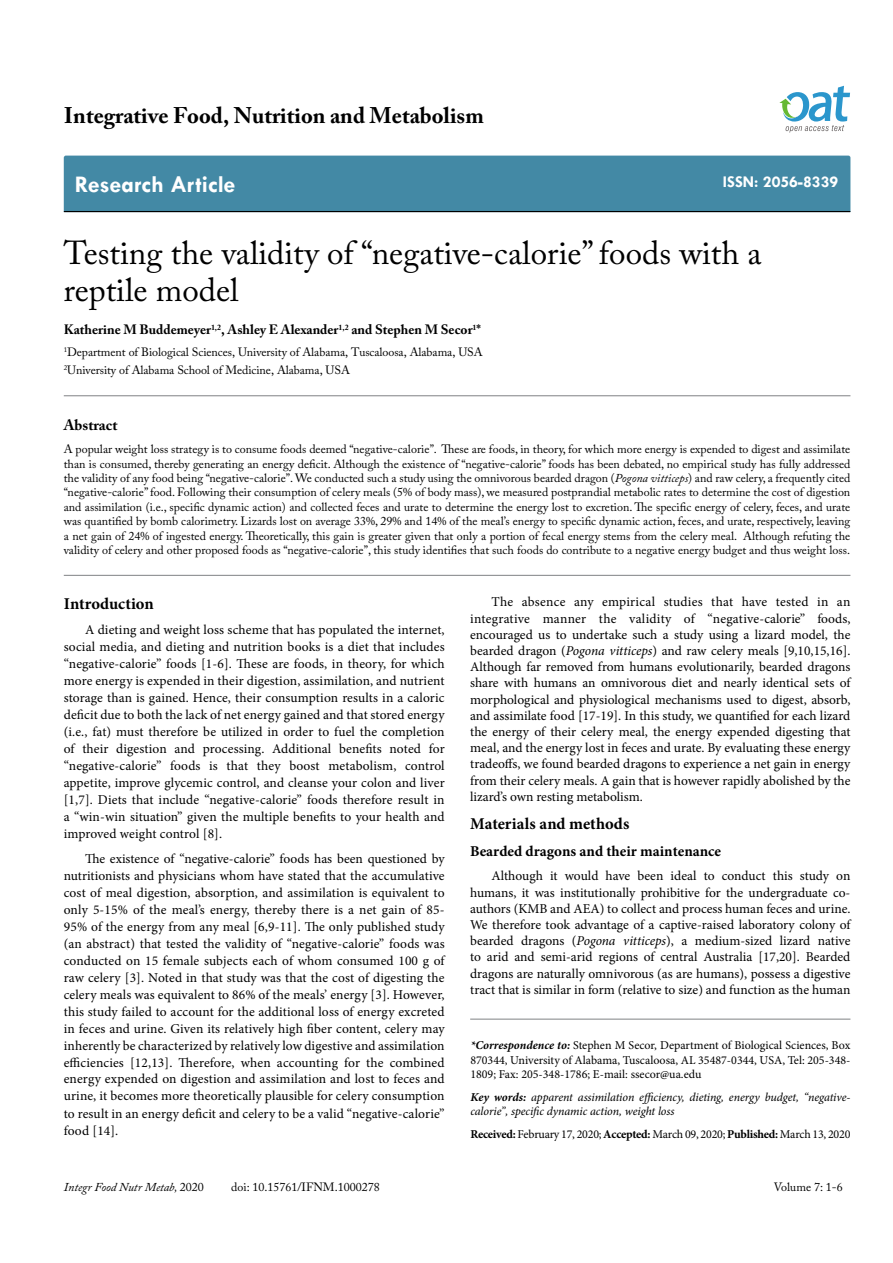
<style>
.page{position:relative;width:893px;height:1263px;background:#fff}
.page>*{position:absolute;margin:0;border:0;box-sizing:border-box;transform-origin:0 0}
.t1{font:33px/37.5px "Adobe Caslon Pro";color:#000}
.t2{font:700 24px "Tw Cen";color:#fff}
.t3{font:700 22.5px "Adobe Caslon Pro";color:#000}
.t4{font:700 16.5px "Minion Pro";color:#000}
.t5{font:700 16.5px "Tw Cen";color:#fff}
.t6{font:700 15px "Minion Pro";color:#000}
.t7{font:700 15px "Adobe Caslon Pro";color:#000}
.t8{font:13.5px/17px "Minion Pro";color:#000;text-align:justify}
.t9{font:700 13.5px "Adobe Caslon Pro";color:#000}
.t10{font:12px/14.4px "Adobe Caslon Pro";letter-spacing:-.005em;color:#000}
.t11{font:12px/14.4px "Minion Pro";letter-spacing:-.005em;color:#000;text-align:justify}
.t12{font:italic 12px/14.4px "Minion Pro";letter-spacing:-.005em;color:#000}
.t13{font:italic 12px "Adobe Caslon Pro";color:#000}
.s1{font-style:italic}
.s2{font-weight:700;font-style:italic}
.s3{font-weight:700}
.s4{font-style:normal}
</style>
<div class="page">
<div style="left:64px;top:156px;width:786px;height:55px;background:#4389a5"></div>
<hr style="left:64px;top:211px;width:786px;height:1px;background:#000">
<svg style="left:779px;top:86px;width:71px;height:47px"></svg>
<hr style="left:470px;top:1019px;width:380px;height:1px;background:#808285">
<hr style="left:64px;top:395px;width:786px;height:1px;background:#808285">
<hr style="left:64px;top:575px;width:786px;height:1px;background:#808285">
<h3 class="t3" style="left:64px;top:102px;width:421px">Integrative Food, Nutrition and Metabolism</h3>
<h2 class="t2" style="left:75px;top:170px;width:162px">Research Article</h2>
<p class="t5" style="left:723px;top:172px;width:117px">ISSN: 2056-8339</p>
<h1 class="t1" style="left:64px;top:233px;width:699px">Testing the validity of “negative-calorie” foods with a reptile model</h1>
<p class="t9" style="left:64px;top:322px;width:419px">Katherine M Buddemeyer<sup>1,2</sup>, Ashley E Alexander<sup>1,2</sup> and Stephen M Secor<sup>1</sup>*</p>
<p class="t10" style="left:64px;top:343px;width:420px;line-height:18px"><sup>1</sup>Department of Biological Sciences, University of Alabama, Tuscaloosa, Alabama, USA<br><sup>2</sup>University of Alabama School of Medicine, Alabama, USA</p>
<p class="t7" style="left:64px;top:416px;width:55px">Abstract</p>
<p class="t10" style="left:64px;top:442px;width:788px;text-align:justify">A popular weight loss strategy is to consume foods deemed “negative-calorie”. These are foods, in theory, for which more energy is expended to digest and assimilate than is consumed, thereby generating an energy deficit. Although the existence of “negative-calorie” foods has been debated, no empirical study has fully addressed the validity of any food being “negative-calorie”. We conducted such a study using the omnivorous bearded dragon (<span class="s1">Pogona vitticeps</span>) and raw celery, a frequently cited “negative-calorie” food. Following their consumption of celery meals (5% of body mass), we measured postprandial metabolic rates to determine the cost of digestion and assimilation (i.e., specific dynamic action) and collected feces and urate to determine the energy lost to excretion. The specific energy of celery, feces, and urate was quantified by bomb calorimetry. Lizards lost on average 33%, 29% and 14% of the meal’s energy to specific dynamic action, feces, and urate, respectively, leaving a net gain of 24% of ingested energy. Theoretically, this gain is greater given that only a portion of fecal energy stems from the celery meal. Although refuting the validity of celery and other proposed foods as “negative-calorie”, this study identifies that such foods do contribute to a negative energy budget and thus weight loss.</p>
<p class="t8" style="left:470px;top:594px;width:382px;line-height:16.2px;text-indent:21px">The absence any empirical studies that have tested in an integrative manner the validity of “negative-calorie” foods, encouraged us to undertake such a study using a lizard model, the bearded dragon (<span class="s1">Pogona vitticeps</span>) and raw celery meals [9,10,15,16].<br>Although far removed from humans evolutionarily, bearded dragons share with humans an omnivorous diet and nearly identical sets of morphological and physiological mechanisms used to digest, absorb, and assimilate food [17-19]. In this study, we quantified for each lizard the energy of their celery meal, the energy expended digesting that meal, and the energy lost in feces and urate. By evaluating these energy tradeoffs, we found bearded dragons to experience a net gain in energy from their celery meals. A gain that is however rapidly abolished by the lizard’s own resting metabolism.</p>
<p class="t4" style="left:470px;top:812px;width:161px">Materials and methods</p>
<p class="t6" style="left:470px;top:840px;width:252px">Bearded dragons and their maintenance</p>
<p class="t8" style="left:470px;top:868px;width:382px;line-height:16.2px;text-indent:21px">Although it would have been ideal to conduct this study on humans, it was institutionally prohibitive for the undergraduate co&shy;authors (KMB and AEA) to collect and process human feces and urine.<br>We therefore took advantage of a captive-raised laboratory colony of bearded dragons (<span class="s1">Pogona vitticeps</span>), a medium-sized lizard native to arid and semi-arid regions of central Australia [17,20]. Bearded dragons are naturally omnivorous (as are humans), possess a digestive tract that is similar in form (relative to size) and function as the human</p>
<p class="t4" style="left:64px;top:592px;width:91px">Introduction</p>
<p class="t8" style="left:64px;top:621px;width:382px;text-indent:21px">A dieting and weight loss scheme that has populated the internet, social media, and dieting and nutrition books is a diet that includes “negative-calorie” foods [1-6]. These are foods, in theory, for which more energy is expended in their digestion, assimilation, and nutrient storage than is gained. Hence, their consumption results in a caloric deficit due to both the lack of net energy gained and that stored energy (i.e., fat) must therefore be utilized in order to fuel the completion of their digestion and processing. Additional benefits noted for “negative-calorie” foods is that they boost metabolism, control appetite, improve glycemic control, and cleanse your colon and liver [1,7]. Diets that include “negative-calorie” foods therefore result in a “win-win situation” given the multiple benefits to your health and improved weight control [8].</p>
<p class="t8" style="left:64px;top:850px;width:382px;text-indent:21px">The existence of “negative-calorie” foods has been questioned by nutritionists and physicians whom have stated that the accumulative cost of meal digestion, absorption, and assimilation is equivalent to only 5-15% of the meal’s energy, thereby there is a net gain of 85- 95% of the energy from any meal [6,9-11]. The only published study (an abstract) that tested the validity of “negative-calorie” foods was conducted on 15 female subjects each of whom consumed 100 g of raw celery [3]. Noted in that study was that the cost of digesting the celery meals was equivalent to 86% of the meals’ energy [3]. However, this study failed to account for the additional loss of energy excreted in feces and urine. Given its relatively high fiber content, celery may inherently be characterized by relatively low digestive and assimilation efficiencies [12,13]. Therefore, when accounting for the combined energy expended on digestion and assimilation and lost to feces and urine, it becomes more theoretically plausible for celery consumption to result in an energy deficit and celery to be a valid “negative-calorie” food [14].</p>
<p class="t11" style="left:470px;top:1038px;width:382px"><span class="s2">*Correspondence to:</span> Stephen M Secor, Department of Biological Sciences, Box 870344, University of Alabama, Tuscaloosa, AL 35487-0344, USA, Tel: 205-348- 1809; Fax: 205-348-1786; E-mail: ssecor@ua.edu</p>
<p class="t12" style="left:470px;top:1090px;width:382px"><span class="s3">Key words:</span> apparent assimilation efficiency, dieting, energy budget, “negative&shy;calorie”, specific dynamic action, weight loss</p>
<p class="t11" style="left:470px;top:1127px;width:382px"><span class="s3">Received:</span> February 17, 2020; <span class="s3">Accepted:</span> March 09, 2020; <span class="s3">Published:</span> March 13, 2020</p>
<p class="t13" style="left:64px;top:1180px;width:141px">Integr Food Nutr Metab, <span class="s4">2020</span></p>
<p class="t10" style="left:231px;top:1180px;width:150px">doi: 10.15761/IFNM.1000278</p>
<p class="t10" style="left:774px;top:1180px;width:71px">Volume 7: 1-6</p>
</div>
